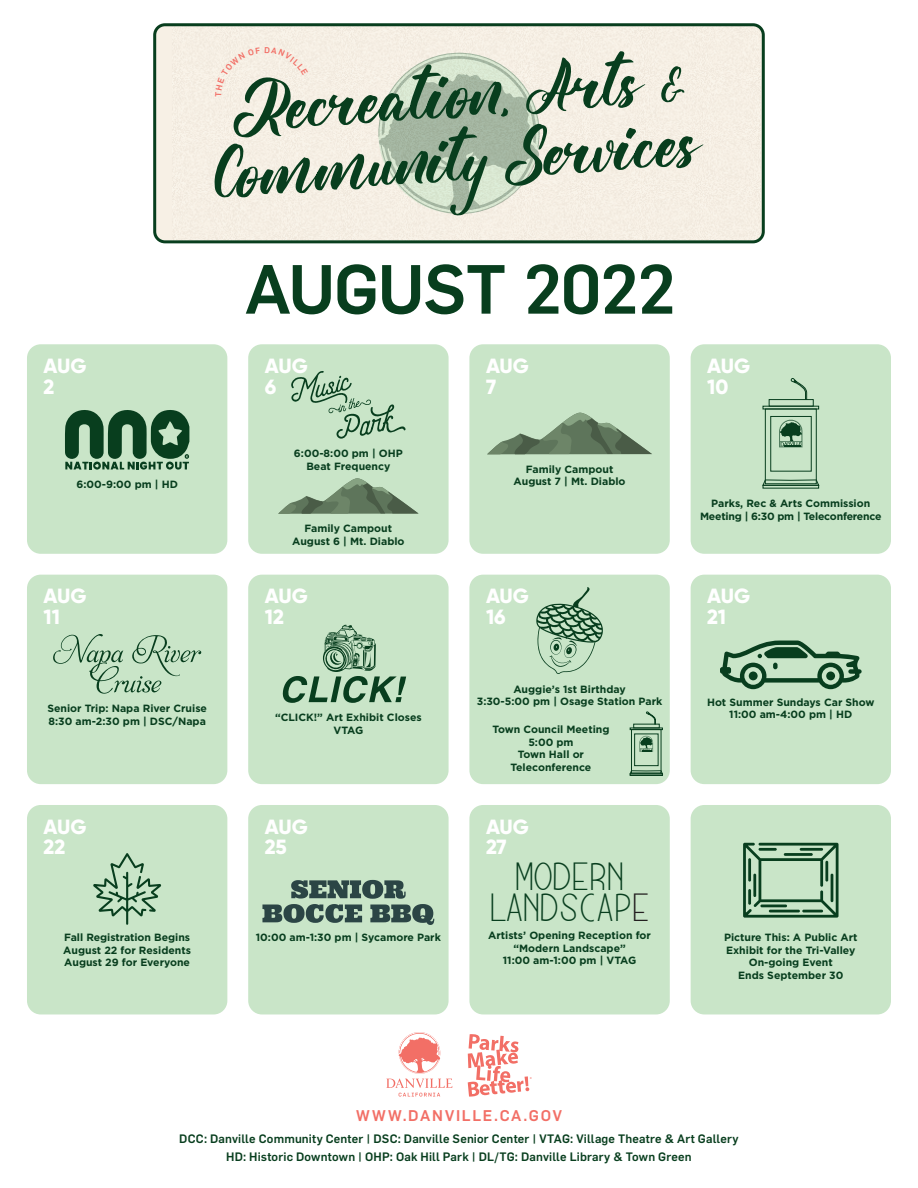
<style>
.page{position:relative;width:918px;height:1188px;background:#fff}
.page>*{position:absolute;margin:0;border:0;box-sizing:border-box;transform-origin:0 0}
.t1{font:39.15px/30.5px "MUNICH";color:#083e1e;text-align:center}
.t2{font:800 20.55px/20.5px "Gilroy";color:#fff}
.t3{font:500 15.3px "Flama";letter-spacing:.115em;color:#f26f66}
.t4{font:500 12px/18px "Flama";letter-spacing:.015em;color:#083e1e;text-align:center}
.t5{font:700 10.5px/12.6px "Gotham";color:#083e1e;text-align:center}
.t6{font:700 10.5px/12.6px "Gotham";letter-spacing:-.02em;color:#083e1e;text-align:center}
.s1{color:#231f20}
</style>
<div class="page">
<svg style="left:468px;top:1034px;width:64px;height:63px"></svg>
<svg style="left:386px;top:1032px;width:66px;height:65px"></svg>
<div style="left:154px;top:24px;width:610px;height:219px;background:#f7f0e5;border-radius:10px"></div>
<div style="left:153px;top:23px;width:612px;height:220px;border:3px solid #083e1e;border-radius:10px"></div>
<svg style="left:214px;top:136px;width:489px;height:80px"></svg>
<div style="left:27px;top:344px;width:200px;height:210px;background:#c9e5c8;border-radius:14px"></div>
<div style="left:248px;top:344px;width:201px;height:210px;background:#c9e5c8;border-radius:14px"></div>
<div style="left:469px;top:344px;width:201px;height:210px;background:#c9e5c8;border-radius:14px"></div>
<div style="left:27px;top:575px;width:200px;height:209px;background:#c9e5c8;border-radius:14px"></div>
<div style="left:691px;top:344px;width:200px;height:210px;background:#c9e5c8;border-radius:14px"></div>
<div style="left:248px;top:575px;width:201px;height:209px;background:#c9e5c8;border-radius:14px"></div>
<div style="left:469px;top:575px;width:201px;height:209px;background:#c9e5c8;border-radius:14px"></div>
<div style="left:691px;top:575px;width:200px;height:209px;background:#c9e5c8;border-radius:14px"></div>
<div style="left:248px;top:805px;width:201px;height:209px;background:#c9e5c8;border-radius:14px"></div>
<div style="left:27px;top:805px;width:200px;height:209px;background:#c9e5c8;border-radius:14px"></div>
<div style="left:469px;top:805px;width:201px;height:209px;background:#c9e5c8;border-radius:14px"></div>
<svg style="left:790px;top:378px;width:17px;height:21px"></svg>
<div style="left:769px;top:399px;width:45px;height:7px;border:1px solid #083e1e"></div>
<div style="left:763px;top:406px;width:56px;height:3px;border:1px solid #083e1e"></div>
<div style="left:765px;top:409px;width:52px;height:75px;border:1px solid #083e1e"></div>
<div style="left:770px;top:416px;width:42px;height:55px;border:1px solid #083e1e"></div>
<svg style="left:762px;top:479px;width:57px;height:7px"></svg>
<svg style="left:779px;top:420px;width:24px;height:27px"></svg>
<svg style="left:246px;top:264px;width:426px;height:50px"></svg>
<svg style="left:65px;top:410px;width:124px;height:60px"></svg>
<svg style="left:291px;top:371px;width:115px;height:68px"></svg>
<svg style="left:278px;top:478px;width:141px;height:36px"></svg>
<svg style="left:487px;top:412px;width:165px;height:42px"></svg>
<svg style="left:53px;top:634px;width:148px;height:60px"></svg>
<svg style="left:282px;top:625px;width:124px;height:78px"></svg>
<svg style="left:536px;top:587px;width:67px;height:87px"></svg>
<svg style="left:646px;top:711px;width:10px;height:13px"></svg>
<div style="left:634px;top:724px;width:25px;height:4px;border:1px solid #083e1e"></div>
<div style="left:630px;top:728px;width:33px;height:2px;border:1px solid #083e1e"></div>
<div style="left:630px;top:774px;width:33px;height:2px;border:1px solid #083e1e"></div>
<div style="left:631px;top:729px;width:30px;height:44px;border:1px solid #083e1e"></div>
<div style="left:634px;top:734px;width:24px;height:32px;border:1px solid #083e1e"></div>
<svg style="left:630px;top:770px;width:33px;height:4px"></svg>
<svg style="left:639px;top:736px;width:14px;height:16px"></svg>
<svg style="left:720px;top:641px;width:142px;height:48px"></svg>
<svg style="left:93px;top:853px;width:69px;height:72px"></svg>
<svg style="left:262px;top:880px;width:172px;height:45px"></svg>
<div style="left:691px;top:805px;width:200px;height:209px;background:#c9e5c8;border-radius:14px"></div>
<svg style="left:743px;top:843px;width:96px;height:75px"></svg>
<hr style="left:759px;top:848px;width:18px;height:3px;background:#083e1e">
<hr style="left:784px;top:853px;width:29px;height:3px;background:#083e1e">
<hr style="left:800px;top:848px;width:23px;height:3px;background:#083e1e">
<hr style="left:825px;top:861px;width:3px;height:21px;background:#083e1e">
<hr style="left:831px;top:874px;width:2px;height:28px;background:#083e1e">
<hr style="left:748px;top:889px;width:3px;height:16px;background:#083e1e">
<hr style="left:748px;top:858px;width:3px;height:24px;background:#083e1e">
<hr style="left:753px;top:874px;width:3px;height:23px;background:#083e1e">
<hr style="left:760px;top:905px;width:27px;height:2px;background:#083e1e">
<hr style="left:769px;top:910px;width:31px;height:2px;background:#083e1e">
<hr style="left:802px;top:910px;width:21px;height:2px;background:#083e1e">
<svg style="left:215px;top:51px;width:470px;height:163px"></svg>
<h2 class="t2" style="left:44px;top:355px;width:45px">AUG<br>2</h2>
<h2 class="t2" style="left:265px;top:355px;width:45px">AUG<br>6</h2>
<h2 class="t2" style="left:486px;top:355px;width:45px">AUG<br>7</h2>
<p class="t5" style="left:76px;top:478px;width:103px">6:00-9:00 pm | HD</p>
<p class="t5" style="left:294px;top:447px;width:110px">6:00-8:00 pm | OHP<br>Beat Frequency</p>
<p class="t5" style="left:292px;top:522px;width:114px">Family Campout<br>August 6 | Mt. Diablo</p>
<p class="t5" style="left:514px;top:463px;width:113px">Family Campout<br>August 7 | Mt. Diablo</p>
<h2 class="t2" style="left:707px;top:355px;width:45px">AUG<br>10</h2>
<p class="t6" style="left:700px;top:497px;width:183px">Parks, Rec &amp; Arts Commission<br>Meeting | 6:30 pm | Teleconference</p>
<h2 class="t2" style="left:44px;top:586px;width:45px">AUG<br>11</h2>
<h2 class="t2" style="left:265px;top:586px;width:45px">AUG<br>12</h2>
<h2 class="t2" style="left:486px;top:586px;width:45px">AUG<br>16</h2>
<h2 class="t2" style="left:707px;top:586px;width:45px">AUG<br>21</h2>
<p class="t5" style="left:47px;top:702px;width:161px;text-align:left">Senior Trip: Napa River Cruise<br>8:30 am-2:30 pm | DSC/Napa</p>
<p class="t5" style="left:275px;top:711px;width:148px">“CLICK!” Art Exhibit Closes<br>VTAG</p>
<p class="t5" style="left:477px;top:682px;width:187px">Auggie’s 1st Birthday<br>3:30-5:00 pm | Osage Station Park</p>
<p class="t5" style="left:492px;top:723px;width:119px">Town Council Meeting<br>5:00 pm<br>Town Hall or<br>Teleconference</p>
<h2 class="t2" style="left:44px;top:816px;width:45px">AUG<br>22</h2>
<h2 class="t2" style="left:486px;top:816px;width:45px">AUG<br>27</h2>
<h2 class="t2" style="left:265px;top:816px;width:45px">AUG<br>25</h2>
<h1 class="t1" style="left:490px;top:862px;width:161px">MODERN<br>LANDSCAP<span class="s1">E</span></h1>
<p class="t5" style="left:707px;top:695px;width:169px">Hot Summer Sundays Car Show<br>11:00 am-4:00 pm | HD</p>
<p class="t5" style="left:488px;top:929px;width:164px">Artists’ Opening Reception for “Modern Landscape”<br>11:00 am-1:00 pm | VTAG</p>
<p class="t5" style="left:63px;top:931px;width:129px;text-align:justify">Fall Registration Begins August 22 for Residents August 29 for Everyone</p>
<p class="t5" style="left:256px;top:931px;width:187px">10:00 am-1:30 pm | Sycamore Park</p>
<p class="t5" style="left:724px;top:931px;width:135px">Picture This: A Public Art<br>Exhibit for the Tri-Valley<br>On-going Event<br>Ends September 30</p>
<h3 class="t3" style="left:356px;top:1105px;width:207px">WWW.DANVILLE.CA.GOV</h3>
<p class="t4" style="left:179px;top:1129px;width:561px">DCC: Danville Community Center | DSC: Danville Senior Center | VTAG: Village Theatre &amp; Art Gallery<br>HD: Historic Downtown | OHP: Oak Hill Park | DL/TG: Danville Library &amp; Town Green</p>
</div>
